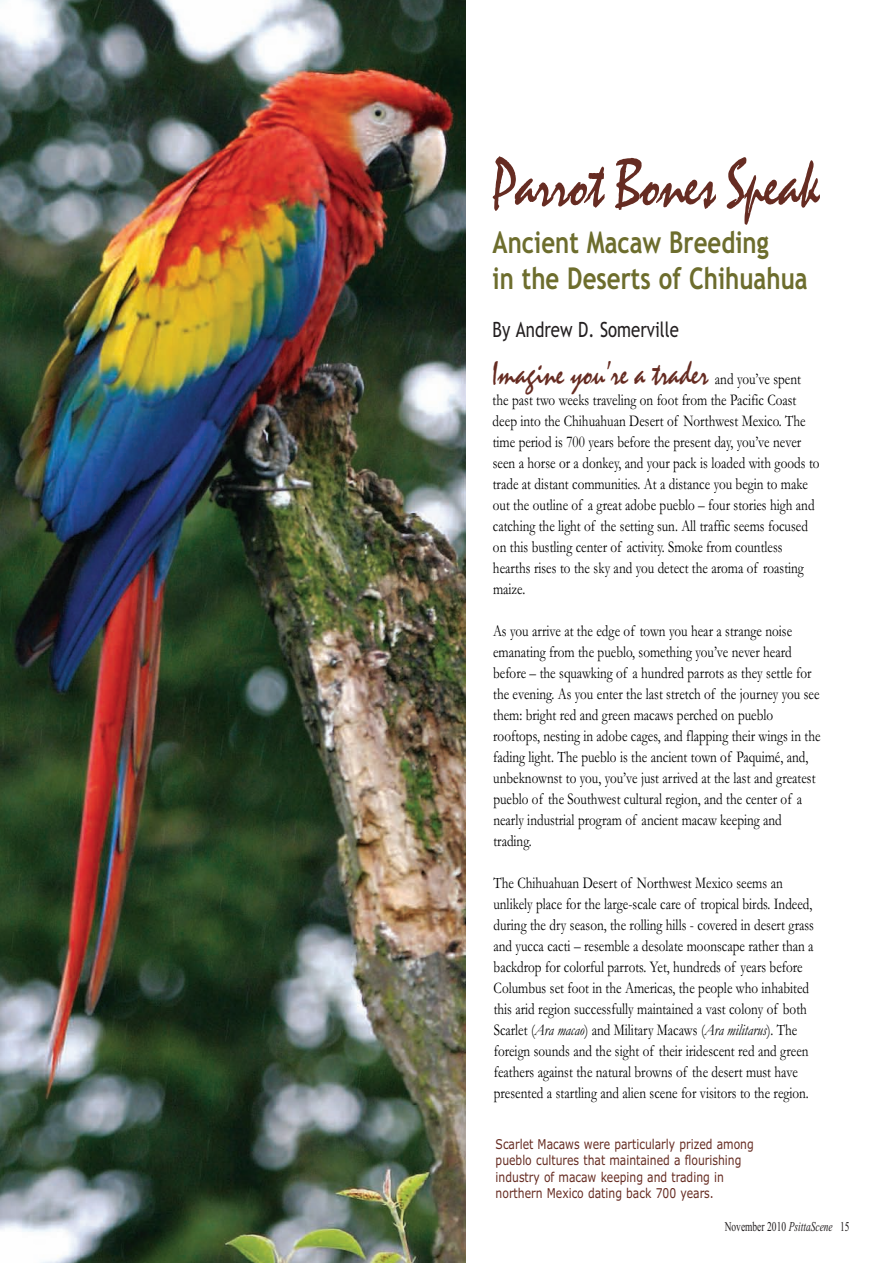
<style>
.page{position:relative;width:893px;height:1263px;background:#fff}
.page>*{position:absolute;margin:0;border:0;box-sizing:border-box;transform-origin:0 0}
.t1{font:66px "Mistral";letter-spacing:-.025em;color:#662c22;scale:.8 1}
.t2{font:33px "Mistral";color:#662c22;scale:.8 1}
.t3{font:700 30px/36px "Trebuchet MS";color:#6d6d2d;scale:.8 1}
.t4{font:21px "Trebuchet MS";color:#231f20;scale:.8 1}
.t5{font:16.5px/21px "Garamond";color:#000;scale:.8 1}
.t6{font:13.5px/16.2px "Verdana";color:#662c22;scale:.8 1}
.t7{font:13.5px "Times New Roman";color:#231f20;scale:.7 1}
.s1{font-family:"Garamond";font-size:16.5px;color:#000}
.s2{font-style:italic}
</style>
<div class="page">
<img style="left:0;top:0;width:466px;height:1263px">
<h1 class="t1" style="left:493px;top:157px;width:410px">Parrot Bones Speak</h1>
<h3 class="t3" style="left:493px;top:225px;width:395px">Ancient Macaw Breeding<br>in the Deserts of Chihuahua</h3>
<p class="t4" style="left:493px;top:318px;width:235px">By Andrew D. Somerville</p>
<h2 class="t2" style="left:493px;top:360px;width:387px">Imagine you’re a trader <span class="s1">and you’ve spent</span></h2>
<p class="t5" style="left:493px;top:391px;width:410px">the past two weeks traveling on foot from the Pacific Coast deep into the Chihuahuan Desert of Northwest Mexico. The time period is 700 years before the present day, you’ve never seen a horse or a donkey, and your pack is loaded with goods to trade at distant communities. At a distance you begin to make out the outline of a great adobe pueblo – four stories high and catching the light of the setting sun. All traffic seems focused on this bustling center of activity. Smoke from countless hearths rises to the sky and you detect the aroma of roasting maize.</p>
<p class="t5" style="left:493px;top:622px;width:411px">As you arrive at the edge of town you hear a strange noise emanating from the pueblo, something you’ve never heard before – the squawking of a hundred parrots as they settle for the evening. As you enter the last stretch of the journey you see them: bright red and green macaws perched on pueblo rooftops, nesting in adobe cages, and flapping their wings in the fading light. The pueblo is the ancient town of Paquimé, and, unbeknownst to you, you’ve just arrived at the last and greatest pueblo of the Southwest cultural region, and the center of a nearly industrial program of ancient macaw keeping and trading.</p>
<p class="t5" style="left:493px;top:874px;width:402px">The Chihuahuan Desert of Northwest Mexico seems an unlikely place for the large-scale care of tropical birds. Indeed, during the dry season, the rolling hills - covered in desert grass and yucca cacti – resemble a desolate moonscape rather than a backdrop for colorful parrots. Yet, hundreds of years before Columbus set foot in the Americas, the people who inhabited this arid region successfully maintained a vast colony of both Scarlet (<span class="s2">Ara macao</span>) and Military Macaws (<span class="s2">Ara militarus</span>). The foreign sounds and the sight of their iridescent red and green feathers against the natural browns of the desert must have presented a startling and alien scene for visitors to the region.</p>
<p class="t6" style="left:496px;top:1136px;width:324px">Scarlet Macaws were particularly prized among pueblo cultures that maintained a flourishing industry of macaw keeping and trading in northern Mexico dating back 700 years.</p>
<p class="t7" style="left:725px;top:1219px;width:180px">November 2010 <span class="s2">PsittaScene</span> 15</p>
</div>
